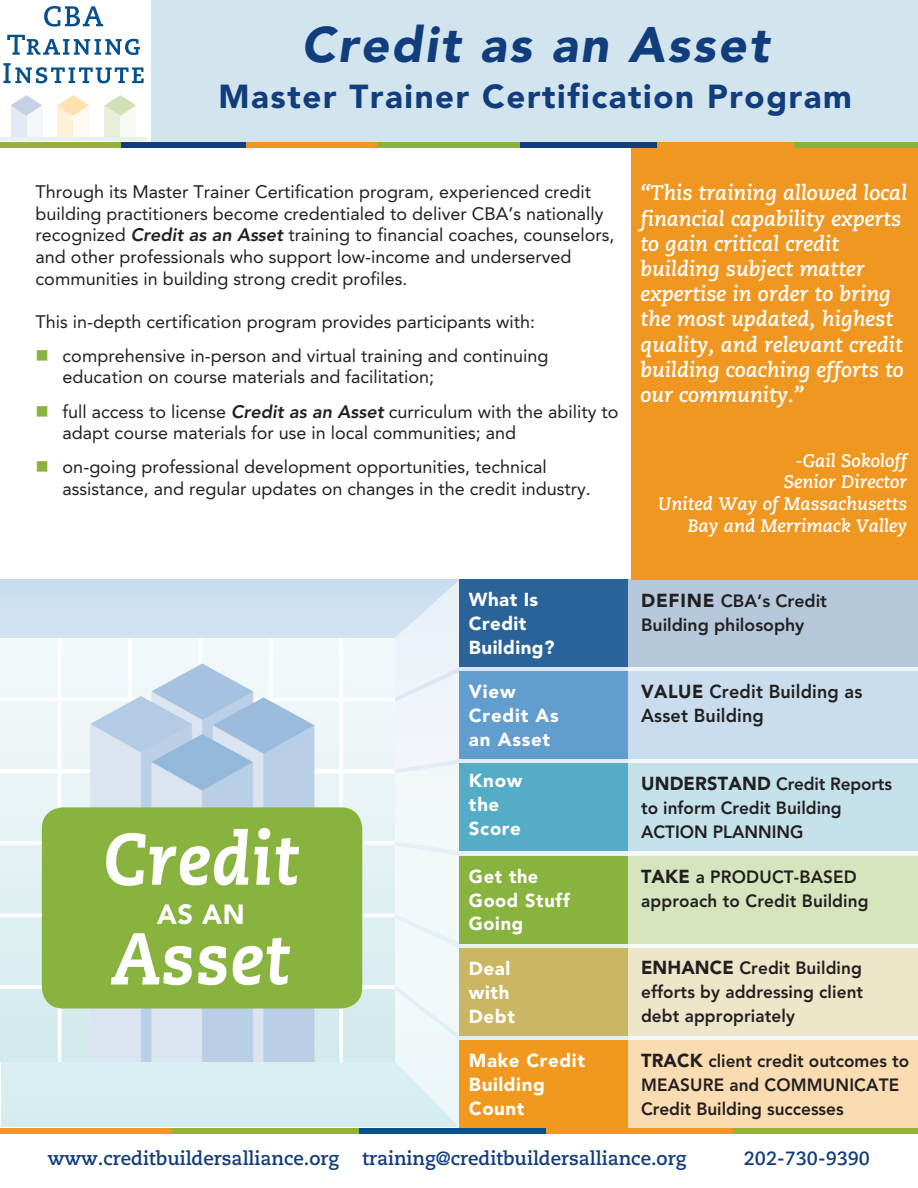
<style>
.page{position:relative;width:918px;height:1188px;background:#fff}
.page>*{position:absolute;margin:0;border:0;box-sizing:border-box;transform-origin:0 0}
.t1{font:italic 900 49.5px "Avenir";letter-spacing:.05em;color:#113d7c}
.t2{font:900 33px "Avenir";letter-spacing:.05em;color:#113d7c}
.t3{font:italic 700 21px/25.2px "Caecilia";color:#fff}
.t4{font:700 19.2px "Caecilia";color:#113d7c}
.t5{font:900 18.75px/23.9px "Avenir";letter-spacing:.035em;color:#fff}
.t6{font:800 18.75px/23.9px "Avenir";letter-spacing:.01em;color:#231f20;scale:.96 1}
.t7{font:18px/21.6px "Avenir";color:#231f20}
.t8{font:italic 700 18px/21.6px "Caecilia";color:#fff;text-align:right}
.t9{font:800 17.7px/23.9px "Avenir";color:#231f20}
.s1{font-weight:800;font-style:italic}
.s2{font-weight:900;font-size:18.75px}
.s3{font-weight:900}
</style>
<div class="page">
<div style="left:0;top:580px;width:918px;height:400px;background:#cfe0f0"></div>
<div style="left:1px;top:690px;width:917px;height:437px;background:#d8eef1"></div>
<svg style="left:394px;top:580px;width:67px;height:547px"></svg>
<div style="left:460px;top:580px;width:458px;height:87px;background:#2a639a"></div>
<div style="left:460px;top:856px;width:458px;height:87px;background:#88b33f"></div>
<div style="left:460px;top:948px;width:458px;height:87px;background:#cbb663"></div>
<div style="left:460px;top:672px;width:458px;height:87px;background:#619dcf"></div>
<div style="left:460px;top:764px;width:458px;height:87px;background:#55acc6"></div>
<div style="left:460px;top:1040px;width:458px;height:87px;background:#f1991f"></div>
<svg style="left:629px;top:568px;width:289px;height:560px"></svg>
<img style="left:0;top:639px;width:394px;height:422px">
<div style="left:151px;top:0;width:767px;height:143px;background:#d2e4ee"></div>
<div style="left:632px;top:148px;width:286px;height:432px;background:#ef9721"></div>
<div style="left:0;top:142px;width:122px;height:6px;background:#95b13c"></div>
<div style="left:121px;top:142px;width:127px;height:6px;background:#113d7c"></div>
<div style="left:792px;top:142px;width:126px;height:6px;background:#88b33f"></div>
<div style="left:247px;top:142px;width:137px;height:6px;background:#ef9721"></div>
<div style="left:378px;top:142px;width:142px;height:6px;background:#88b33f"></div>
<div style="left:520px;top:142px;width:137px;height:6px;background:#113d7c"></div>
<div style="left:657px;top:142px;width:136px;height:6px;background:#ef9721"></div>
<div style="left:11px;top:105px;width:31px;height:34px;background:#f5f6fa"></div>
<div style="left:11px;top:105px;width:15px;height:34px;background:#e3e8f2"></div>
<svg style="left:11px;top:95px;width:31px;height:21px"></svg>
<div style="left:58px;top:105px;width:31px;height:34px;background:#fef9f1"></div>
<div style="left:58px;top:105px;width:15px;height:34px;background:#fef1d9"></div>
<svg style="left:58px;top:95px;width:31px;height:21px"></svg>
<div style="left:105px;top:105px;width:31px;height:33px;background:#f7faf1"></div>
<div style="left:105px;top:105px;width:15px;height:34px;background:#e8eeda"></div>
<svg style="left:105px;top:95px;width:31px;height:21px"></svg>
<svg style="left:44px;top:6px;width:59px;height:21px"></svg>
<svg style="left:7px;top:35px;width:133px;height:20px"></svg>
<svg style="left:3px;top:63px;width:141px;height:20px"></svg>
<hr style="left:0;top:138px;width:147px;height:3px;background:#e6f3eb">
<div style="left:0;top:1128px;width:172px;height:6px;background:#ef9721"></div>
<div style="left:172px;top:1128px;width:187px;height:6px;background:#95b13c"></div>
<div style="left:359px;top:1128px;width:188px;height:6px;background:#06508b"></div>
<div style="left:546px;top:1128px;width:188px;height:6px;background:#ef9721"></div>
<div style="left:733px;top:1128px;width:185px;height:6px;background:#95b13c"></div>
<p class="t1" style="left:302px;top:15px;width:469px">Credit as an Asset</p>
<p class="t2" style="left:219px;top:77px;width:635px">Master Trainer Certification Program</p>
<p class="t7" style="left:36px;top:181px;width:580px">Through its Master Trainer Certification program, experienced credit building practitioners become credentialed to deliver CBA’s nationally recognized <span class="s1">Credit as an Asset</span> training to financial coaches, counselors, and other professionals who support low-income and underserved communities in building strong credit profiles.</p>
<p class="t7" style="left:36px;top:311px;width:501px">This in-depth certification program provides participants with:</p>
<p class="t7" style="left:63px;top:346px;width:487px;line-height:21px">comprehensive in-person and virtual training and continuing education on course materials and facilitation;</p>
<p class="t7" style="left:63px;top:401px;width:557px;line-height:21px">full access to license <span class="s1">Credit as an Asset</span> curriculum with the ability to adapt course materials for use in local communities; and</p>
<p class="t7" style="left:63px;top:456px;width:530px">on-going professional development opportunities, technical assistance, and regular updates on changes in the credit industry.</p>
<p class="t3" style="left:640px;top:181px;width:268px">“This training allowed local financial capability experts to gain critical credit building subject matter expertise in order to bring the most updated, highest quality, and relevant credit building coaching efforts to our community.”</p>
<p class="t8" style="left:658px;top:450px;width:250px">-Gail Sokoloff<br>Senior Director<br>United Way of Massachusetts<br>Bay and Merrimack Valley</p>
<p class="t5" style="left:469px;top:588px;width:71px">What Is</p>
<p class="t5" style="left:469px;top:612px;width:87px">Credit<br>Building?</p>
<p class="t5" style="left:469px;top:680px;width:91px">View<br>Credit As an Asset</p>
<p class="t5" style="left:469px;top:769px;width:55px">Know the<br>Score</p>
<p class="t5" style="left:469px;top:864px;width:102px">Get the<br>Good Stuff<br>Going</p>
<p class="t5" style="left:469px;top:956px;width:43px">Deal with</p>
<p class="t5" style="left:469px;top:1004px;width:48px">Debt</p>
<p class="t5" style="left:469px;top:1048px;width:118px">Make Credit<br>Building<br>Count</p>
<p class="t9" style="left:641px;top:589px;width:188px"><span class="s2">DEFINE</span> CBA’s Credit<br>Building philosophy</p>
<p class="t6" style="left:641px;top:680px;width:232px"><span class="s3">VALUE</span> Credit Building as<br>Asset Building</p>
<p class="t9" style="left:641px;top:772px;width:253px"><span class="s2">UNDERSTAND</span> Credit Reports to inform Credit Building<br>ACTION PLANNING</p>
<p class="t9" style="left:641px;top:865px;width:229px"><span class="s2">TAKE</span> a PRODUCT-BASED approach to Credit Building</p>
<p class="t9" style="left:641px;top:956px;width:224px;text-align:justify"><span class="s2">ENHANCE</span> Credit Building efforts by addressing client debt appropriately</p>
<p class="t9" style="left:641px;top:1049px;width:270px"><span class="s2">TRACK</span> client credit outcomes to<br>MEASURE and COMMUNICATE<br>Credit Building successes</p>
<p class="t4" style="left:48px;top:1147px;width:640px">www.creditbuildersalliance.org training@creditbuildersalliance.org</p>
<p class="t4" style="left:744px;top:1147px;width:128px">202-730-9390</p>
</div>
